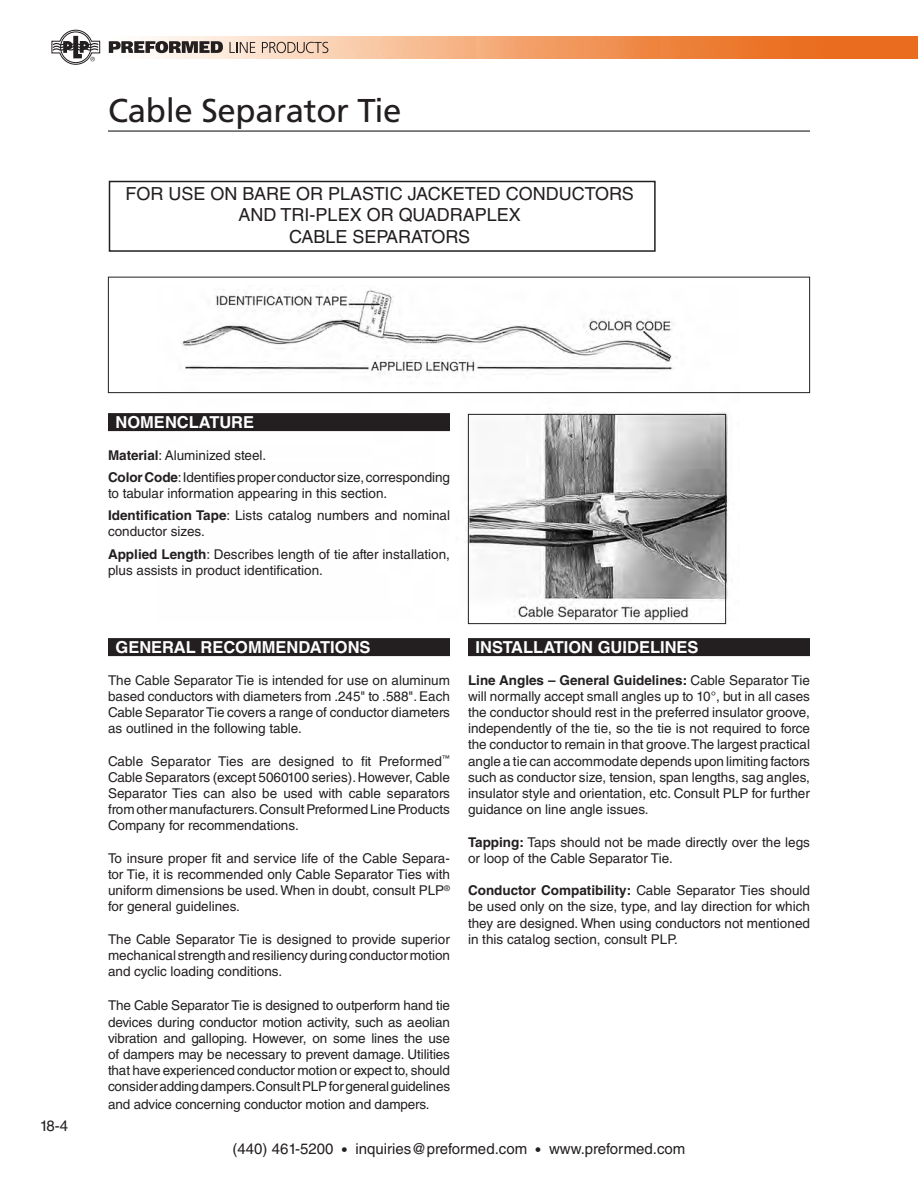
<style>
.page{position:relative;width:918px;height:1188px;background:#fff}
.page>*{position:absolute;margin:0;border:0;box-sizing:border-box;transform-origin:0 0}
.t1{font:33px "Frutiger LT Std";letter-spacing:-.01em;color:#231f20}
.t2{font:18px/21.6px "Helvetica LT Std";color:#231f20;text-align:center}
.t3{font:700 16.5px "Helvetica LT Std";color:#fff}
.t4{font:15px "Helvetica LT Std";color:#231f20}
.t5{font:13.5px/16.2px "Helvetica LT Std";color:#231f20;text-align:justify}
.s1{font-weight:700}
</style>
<div class="page">
<img style="left:108px;top:36px;width:810px;height:22px">
<hr style="left:108px;top:130px;width:702px;height:2px;background:#231f20">
<svg style="left:52px;top:30px;width:48px;height:35px"></svg>
<svg style="left:109px;top:41px;width:114px;height:12px"></svg>
<svg style="left:230px;top:42px;width:25px;height:11px"></svg>
<svg style="left:262px;top:42px;width:66px;height:11px"></svg>
<img style="left:158px;top:288px;width:582px;height:334px">
<div style="left:109px;top:181px;width:547px;height:71px;border:2px solid #231f20"></div>
<div style="left:108px;top:638px;width:342px;height:18px;background:#231f20"></div>
<div style="left:468px;top:638px;width:342px;height:18px;background:#231f20"></div>
<div style="left:108px;top:413px;width:342px;height:18px;background:#231f20"></div>
<div style="left:108px;top:277px;width:702px;height:116px;border:1px solid #231f20"></div>
<div style="left:468px;top:414px;width:258px;height:210px;border:1px solid #231f20"></div>
<h1 class="t1" style="left:108px;top:91px;width:295px">Cable Separator Tie</h1>
<h2 class="t2" style="left:126px;top:183px;width:510px">FOR USE ON BARE OR PLASTIC JACKETED CONDUCTORS<br>AND TRI-PLEX OR QUADRAPLEX<br>CABLE SEPARATORS</h2>
<p class="t4" style="left:40px;top:1117px;width:30px">18-4</p>
<p class="t3" style="left:116px;top:412px;width:140px">NOMENCLATURE</p>
<p class="t5" style="left:108px;top:444px;width:343px;line-height:22.2px"><span class="s1">Material</span>: Aluminized steel.<br><span class="s1">Color Code</span>: Identifies proper conductor size, corresponding</p>
<p class="t5" style="left:108px;top:482px;width:344px;line-height:22.2px">to tabular information appearing in this section.<br><span class="s1">Identification Tape</span>: Lists catalog numbers and nominal</p>
<p class="t5" style="left:108px;top:521px;width:344px;line-height:22.2px">conductor sizes.<br><span class="s1">Applied Length</span>: Describes length of tie after installation,</p>
<p class="t5" style="left:108px;top:562px;width:217px">plus assists in product identification.</p>
<p class="t3" style="left:116px;top:637px;width:257px">GENERAL RECOMMENDATIONS</p>
<p class="t3" style="left:476px;top:637px;width:225px">INSTALLATION GUIDELINES</p>
<p class="t5" style="left:108px;top:672px;width:344px">The Cable Separator Tie is intended for use on aluminum based conductors with diameters from .245" to .588". Each Cable Separator Tie covers a range of conductor diameters as outlined in the following table.</p>
<p class="t5" style="left:108px;top:753px;width:344px">Cable Separator Ties are designed to fit Preformed<sup>™ </sup>Cable Separators (except 5060100 series). However, Cable Separator Ties can also be used with cable separators from other manufacturers. Consult Preformed Line Products Company for recommendations.</p>
<p class="t5" style="left:108px;top:850px;width:344px">To insure proper fit and service life of the Cable Separa&shy;tor Tie, it is recommended only Cable Separator Ties with uniform dimensions be used. When in doubt, consult PLP<sup>® </sup>for general guidelines.</p>
<p class="t5" style="left:108px;top:931px;width:344px">The Cable Separator Tie is designed to provide superior mechanical strength and resiliency during conductor motion and cyclic loading conditions.</p>
<p class="t5" style="left:108px;top:998px;width:344px">The Cable Separator Tie is designed to outperform hand tie devices during conductor motion activity, such as aeolian vibration and galloping. However, on some lines the use of dampers may be necessary to prevent damage. Utilities that have experienced conductor motion or expect to, should consider adding dampers. Consult PLP for general guidelines</p>
<p class="t5" style="left:108px;top:1097px;width:323px">and advice concerning conductor motion and dampers.</p>
<p class="t5" style="left:468px;top:672px;width:344px"><span class="s1">Line Angles – General Guidelines:</span> Cable Separator Tie will normally accept small angles up to 10°, but in all cases the conductor should rest in the preferred insulator groove, independently of the tie, so the tie is not required to force the conductor to remain in that groove. The largest practical angle a tie can accommodate depends upon limiting factors such as conductor size, tension, span lengths, sag angles, insulator style and orientation, etc. Consult PLP for further guidance on line angle issues.</p>
<p class="t5" style="left:468px;top:834px;width:344px"><span class="s1">Tapping:</span> Taps should not be made directly over the legs or loop of the Cable Separator Tie.</p>
<p class="t5" style="left:468px;top:882px;width:344px"><span class="s1">Conductor Compatibility:</span> Cable Separator Ties should be used only on the size, type, and lay direction for which they are designed. When using conductors not mentioned in this catalog section, consult PLP.</p>
<p class="t4" style="left:233px;top:1140px;width:454px">(440) 461-5200 • inquiries@preformed.com • www.preformed.com</p>
</div>
